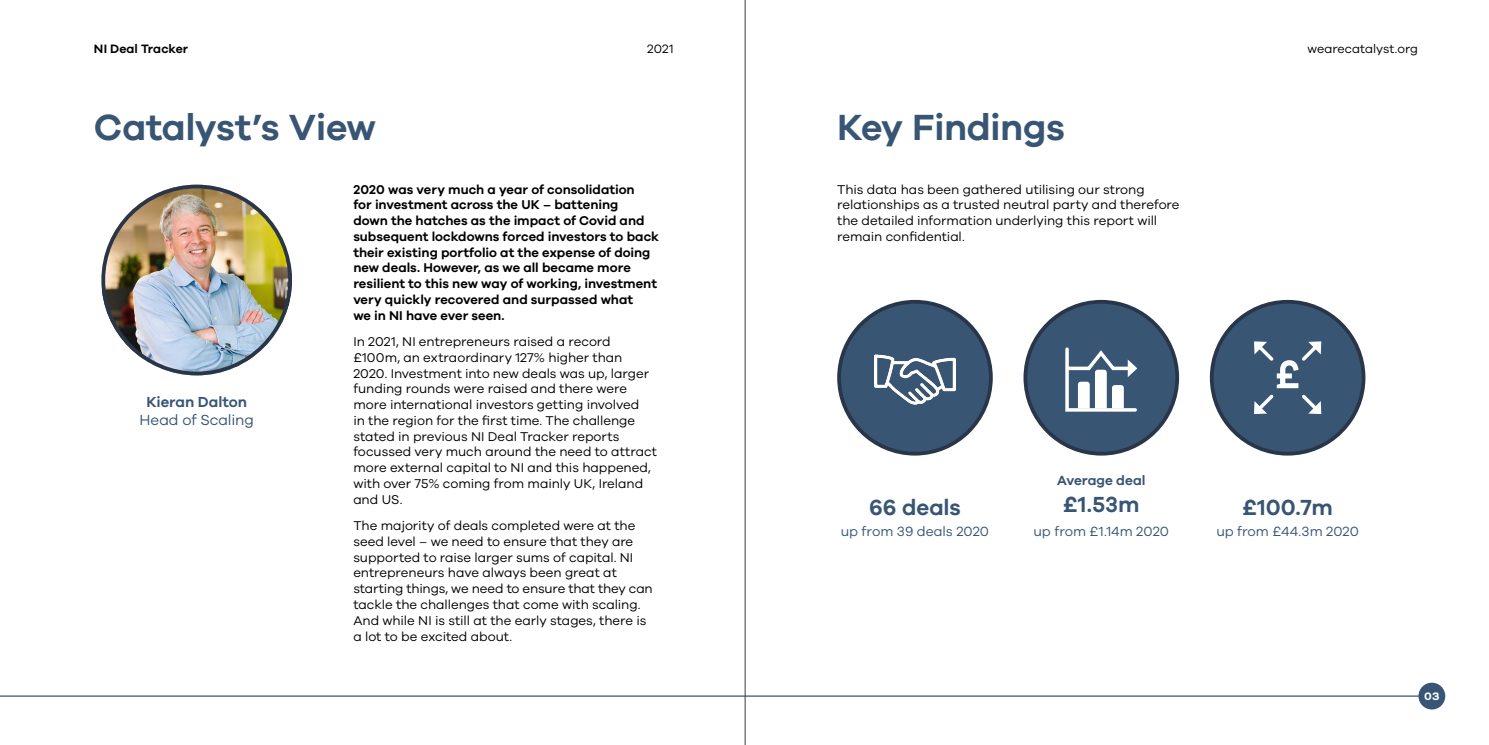
<style>
.page{position:relative;width:1489px;height:745px;background:#fff}
.page>*{position:absolute;margin:0;border:0;box-sizing:border-box;transform-origin:0 0}
.t1{font:600 37.5px "Galano Grotesque";letter-spacing:-.015em;color:#385574}
.t2{font:600 22.5px "Galano Grotesque";color:#385574}
.t3{font:15px "Galano Grotesque";letter-spacing:-.01em;color:#385574}
.t4{font:600 15px "Galano Grotesque";letter-spacing:-.005em;color:#385574}
.t5{font:13.75px "Galano Grotesque";letter-spacing:.005em;color:#385574}
.t6{font:600 13.75px "Galano Grotesque";color:#385574}
.t7{font:13.12px/15.8px "Galano Grotesque";letter-spacing:-.005em;color:#000}
.t8{font:600 13.12px/15.8px "Galano Grotesque";color:#000}
.t9{font:12.5px "Galano Grotesque";color:#000}
.t10{font:600 12.5px "Galano Grotesque";color:#000}
.t11{font:700 12.5px "Bicyclette";color:#fff}
</style>
<div class="page">
<div style="left:1211px;top:301px;width:152px;height:152px;background:#385574;border-radius:50%"></div>
<div style="left:1209px;top:300px;width:156px;height:155px;border:4px solid #293548;border-radius:50%"></div>
<div style="left:1025px;top:301px;width:152px;height:152px;background:#385574;border-radius:50%"></div>
<div style="left:1023px;top:300px;width:155px;height:155px;border:4px solid #293548;border-radius:50%"></div>
<hr style="left:0;top:695px;width:1433px;height:1px;background:#385574">
<div style="left:1418px;top:682px;width:26px;height:27px;background:#385574;border-radius:50%"></div>
<div style="left:839px;top:301px;width:151px;height:152px;background:#385574;border-radius:50%"></div>
<div style="left:837px;top:300px;width:155px;height:155px;border:4px solid #293548;border-radius:50%"></div>
<img style="left:101px;top:184px;width:191px;height:191px;border-radius:95px">
<div style="left:101px;top:184px;width:191px;height:191px;border:4px solid #293548;border-radius:50%"></div>
<svg style="left:1254px;top:341px;width:67px;height:73px"></svg>
<img style="left:874px;top:354px;width:81px;height:51px">
<svg style="left:1065px;top:347px;width:73px;height:65px"></svg>
<hr style="left:744px;top:0;width:1px;height:744px;background:#3c3c3b">
<p class="t10" style="left:94px;top:41px;width:96px">NI Deal Tracker</p>
<p class="t9" style="left:647px;top:41px;width:28px">2021</p>
<p class="t9" style="left:1307px;top:41px;width:112px">wearecatalyst.org</p>
<h1 class="t1" style="left:94px;top:105px;width:284px">Catalyst’s View</h1>
<h1 class="t1" style="left:837px;top:105px;width:229px">Key Findings</h1>
<p class="t4" style="left:146px;top:392px;width:102px">Kieran Dalton</p>
<p class="t3" style="left:139px;top:411px;width:116px">Head of Scaling</p>
<p class="t8" style="left:353px;top:181px;width:307px">2020 was very much a year of consolidation<br>for investment across the UK – battening<br>down the hatches as the impact of Covid and subsequent lockdowns forced investors to back their existing portfolio at the expense of doing new deals. However, as we all became more resilient to this new way of working, investment very quickly recovered and surpassed what<br>we in NI have ever seen.</p>
<p class="t7" style="left:353px;top:333px;width:305px">In 2021, NI entrepreneurs raised a record £100m, an extraordinary 127% higher than 2020. Investment into new deals was up, larger funding rounds were raised and there were more international investors getting involved<br>in the region for the first time. The challenge stated in previous NI Deal Tracker reports focussed very much around the need to attract more external capital to NI and this happened, with over 75% coming from mainly UK, Ireland and US.</p>
<p class="t7" style="left:353px;top:517px;width:301px">The majority of deals completed were at the seed level – we need to ensure that they are supported to raise larger sums of capital. NI entrepreneurs have always been great at starting things, we need to ensure that they can tackle the challenges that come with scaling.<br>And while NI is still at the early stages, there is a lot to be excited about.</p>
<p class="t7" style="left:837px;top:181px;width:344px">This data has been gathered utilising our strong relationships as a trusted neutral party and therefore the detailed information underlying this report will remain confidential.</p>
<h2 class="t2" style="left:869px;top:494px;width:93px">66 deals</h2>
<p class="t5" style="left:840px;top:522px;width:150px">up from 39 deals 2020</p>
<p class="t6" style="left:1057px;top:471px;width:90px">Average deal</p>
<h2 class="t2" style="left:1063px;top:490px;width:78px">£1.53m</h2>
<p class="t5" style="left:1033px;top:522px;width:137px">up from £1.14m 2020</p>
<h2 class="t2" style="left:1242px;top:494px;width:92px">£100.7m</h2>
<p class="t5" style="left:1216px;top:522px;width:144px">up from £44.3m 2020</p>
<p class="t11" style="left:1423px;top:688px;width:17px">03</p>
</div>
